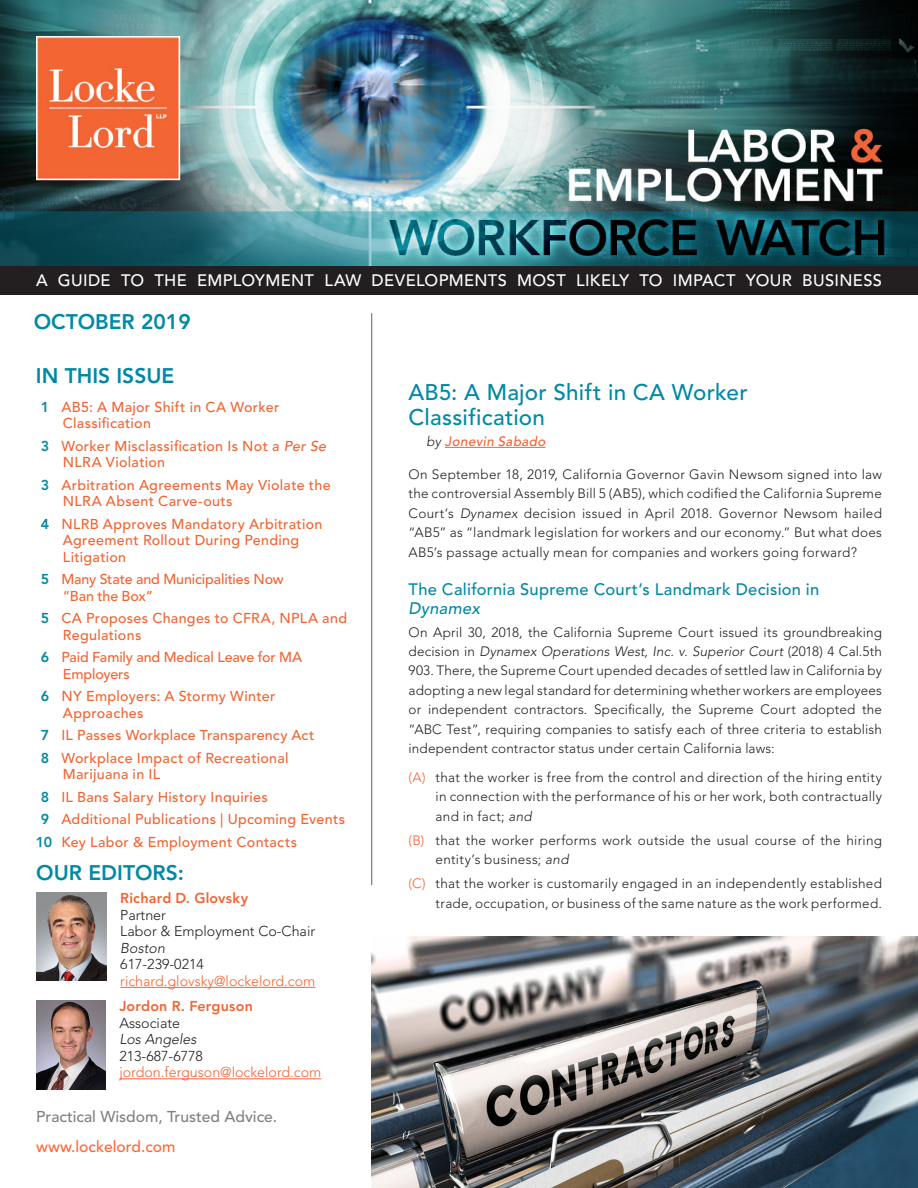
<style>
.page{position:relative;width:918px;height:1188px;background:#fff}
.page>*{position:absolute;margin:0;border:0;box-sizing:border-box;transform-origin:0 0}
.t1{font:500 22.5px/25.5px "Avenir LT Std";letter-spacing:.01em;color:#0089a5}
.t2{font:800 21px "Avenir LT Std";color:#0089a5}
.t3{font:500 16.5px "Avenir LT Std";letter-spacing:.02em;color:#fff}
.t4{font:500 16.5px "Avenir LT Std";letter-spacing:.015em;color:#0089a5}
.t5{font:italic 500 16.5px "Avenir LT Std";letter-spacing:.01em;color:#0089a5}
.t6{font:500 15.6px "Avenir LT Std";color:#828081}
.t7{font:500 15.6px "Avenir LT Std";color:#f63}
.t8{font:500 14.25px/16.5px "Avenir LT Std";letter-spacing:.02em;color:#f26431}
.t9{font:500 14.25px/16.5px "Avenir LT Std";letter-spacing:-.01em;color:#f26431}
.t10{font:300 14.25px/16.5px "Avenir LT Std";color:#231f20}
.t11{font:300 14.25px "Avenir LT Std";color:#f26431}
.t12{font:800 14.25px "Avenir LT Std";letter-spacing:.015em;color:#f26431}
.t13{font:italic 300 14.25px "Avenir LT Std";color:#231f20}
.t14{font:300 13.5px/19.5px "Avenir LT Std";letter-spacing:.02em;color:#231f20;text-align:justify}
.t15{font:italic 500 13.5px "Avenir LT Std";letter-spacing:.025em;color:#f26431}
.s1{font-weight:800;color:#0089a5}
.s2{font-style:italic}
.s3{font-weight:300;color:#231f20}
.s4{color:#f26431}
</style>
<div class="page">
<hr style="left:371px;top:313px;width:1px;height:572px;background:#5f6162">
<hr style="left:445px;top:447px;width:101px;height:1px;background:#f26431">
<img style="left:36px;top:1001px;width:70px;height:88px">
<img style="left:36px;top:893px;width:71px;height:88px">
<hr style="left:120px;top:987px;width:195px;height:1px;background:#f26431">
<hr style="left:119px;top:1078px;width:202px;height:1px;background:#f26431">
<div style="left:0;top:264px;width:918px;height:30px;background:#231f20"></div>
<img style="left:0;top:0;width:918px;height:266px">
<img style="left:372px;top:936px;width:546px;height:252px">
<p class="t3" style="left:36px;top:271px;width:848px">A GUIDE TO THE EMPLOYMENT LAW DEVELOPMENTS MOST LIKELY TO IMPACT YOUR BUSINESS</p>
<h2 class="t2" style="left:34px;top:309px;width:159px">OCTOBER 2019</h2>
<h2 class="t2" style="left:36px;top:364px;width:140px">IN THIS ISSUE</h2>
<p class="t8" style="left:63px;top:399px;width:218px;text-indent:-22px"><span class="s1">1</span> AB5: A Major Shift in CA Worker<br>Classification</p>
<p class="t8" style="left:63px;top:438px;width:265px;text-indent:-22px"><span class="s1">3</span> Worker Misclassification Is Not a <span class="s2">Per Se<br></span>NLRA Violation</p>
<p class="t8" style="left:63px;top:477px;width:269px;text-indent:-22px"><span class="s1">3</span> Arbitration Agreements May Violate the<br>NLRA Absent Carve-outs</p>
<p class="t8" style="left:63px;top:516px;width:261px;text-indent:-22px"><span class="s1">4</span> NLRB Approves Mandatory Arbitration<br>Agreement Rollout During Pending<br>Litigation</p>
<p class="t9" style="left:63px;top:572px;width:222px;text-indent:-22px"><span class="s1">5</span> Many State and Municipalities Now “Ban the Box”</p>
<p class="t8" style="left:63px;top:611px;width:286px;text-indent:-22px"><span class="s1">5</span> CA Proposes Changes to CFRA, NPLA and<br>Regulations</p>
<p class="t9" style="left:63px;top:650px;width:241px;text-indent:-22px"><span class="s1">6</span> Paid Family and Medical Leave for MA<br>Employers</p>
<p class="t8" style="left:63px;top:689px;width:214px;text-indent:-22px"><span class="s1">6</span> NY Employers: A Stormy Winter<br>Approaches</p>
<p class="t8" style="left:41px;top:725px;width:275px;line-height:22.5px"><span class="s1">7</span> IL Passes Workplace Transparency Act<br><span class="s1">8</span> Workplace Impact of Recreational</p>
<p class="t8" style="left:63px;top:767px;width:99px">Marijuana in IL</p>
<p class="t8" style="left:41px;top:789px;width:229px"><span class="s1">8</span> IL Bans Salary History Inquiries</p>
<p class="t8" style="left:41px;top:812px;width:306px"><span class="s1">9</span> Additional Publications | Upcoming Events</p>
<p class="t8" style="left:36px;top:834px;width:263px"><span class="s1">10</span> Key Labor &amp; Employment Contacts</p>
<h2 class="t2" style="left:36px;top:861px;width:149px">OUR EDITORS:</h2>
<p class="t12" style="left:120px;top:890px;width:129px">Richard D. Glovsky</p>
<p class="t10" style="left:120px;top:907px;width:196px">Partner<br>Labor &amp; Employment Co-Chair</p>
<p class="t13" style="left:120px;top:940px;width:46px">Boston</p>
<p class="t10" style="left:120px;top:956px;width:85px">617-239-0214</p>
<p class="t11" style="left:120px;top:973px;width:197px">richard.glovsky@lockelord.com</p>
<p class="t12" style="left:119px;top:998px;width:135px">Jordon R. Ferguson</p>
<p class="t10" style="left:119px;top:1015px;width:62px">Associate</p>
<p class="t13" style="left:119px;top:1031px;width:79px">Los Angeles</p>
<p class="t10" style="left:119px;top:1048px;width:85px">213-687-6778</p>
<p class="t11" style="left:119px;top:1064px;width:204px">jordon.ferguson@lockelord.com</p>
<p class="t6" style="left:36px;top:1108px;width:243px">Practical Wisdom, Trusted Advice.</p>
<p class="t7" style="left:36px;top:1138px;width:141px">www.lockelord.com</p>
<h1 class="t1" style="left:409px;top:380px;width:341px">AB5: A Major Shift in CA Worker<br>Classification</h1>
<p class="t15" style="left:427px;top:434px;width:120px"><span class="s3">by</span> Jonevin Sabado</p>
<p class="t14" style="left:409px;top:465px;width:475px">On September 18, 2019, California Governor Gavin Newsom signed into law the controversial Assembly Bill 5 (AB5), which codified the California Supreme Court’s <span class="s2">Dynamex</span> decision issued in April 2018. Governor Newsom hailed “AB5” as “landmark legislation for workers and our economy.” But what does AB5’s passage actually mean for companies and workers going forward?</p>
<p class="t4" style="left:409px;top:579px;width:412px">The California Supreme Court’s Landmark Decision in</p>
<p class="t5" style="left:409px;top:599px;width:73px">Dynamex</p>
<p class="t14" style="left:409px;top:622px;width:475px">On April 30, 2018, the California Supreme Court issued its groundbreaking decision in <span class="s2">Dynamex Operations West, Inc. v. Superior Court</span> (2018) 4 Cal.5th 903. There, the Supreme Court upended decades of settled law in California by adopting a new legal standard for determining whether workers are employees or independent contractors. Specifically, the Supreme Court adopted the “ABC Test”, requiring companies to satisfy each of three criteria to establish independent contractor status under certain California laws:</p>
<p class="t14" style="left:436px;top:768px;width:448px;text-indent:-27px"><span class="s4">(A)</span> that the worker is free from the control and direction of the hiring entity in connection with the performance of his or her work, both contractually and in fact; <span class="s2">and</span></p>
<p class="t14" style="left:436px;top:831px;width:448px;text-indent:-27px"><span class="s4">(B)</span> that the worker performs work outside the usual course of the hiring entity’s business; <span class="s2">and</span></p>
<p class="t14" style="left:409px;top:874px;width:475px;text-align:right"><span class="s4">(C)</span> that the worker is customarily engaged in an independently established trade, occupation, or business of the same nature as the work performed.</p>
</div>
